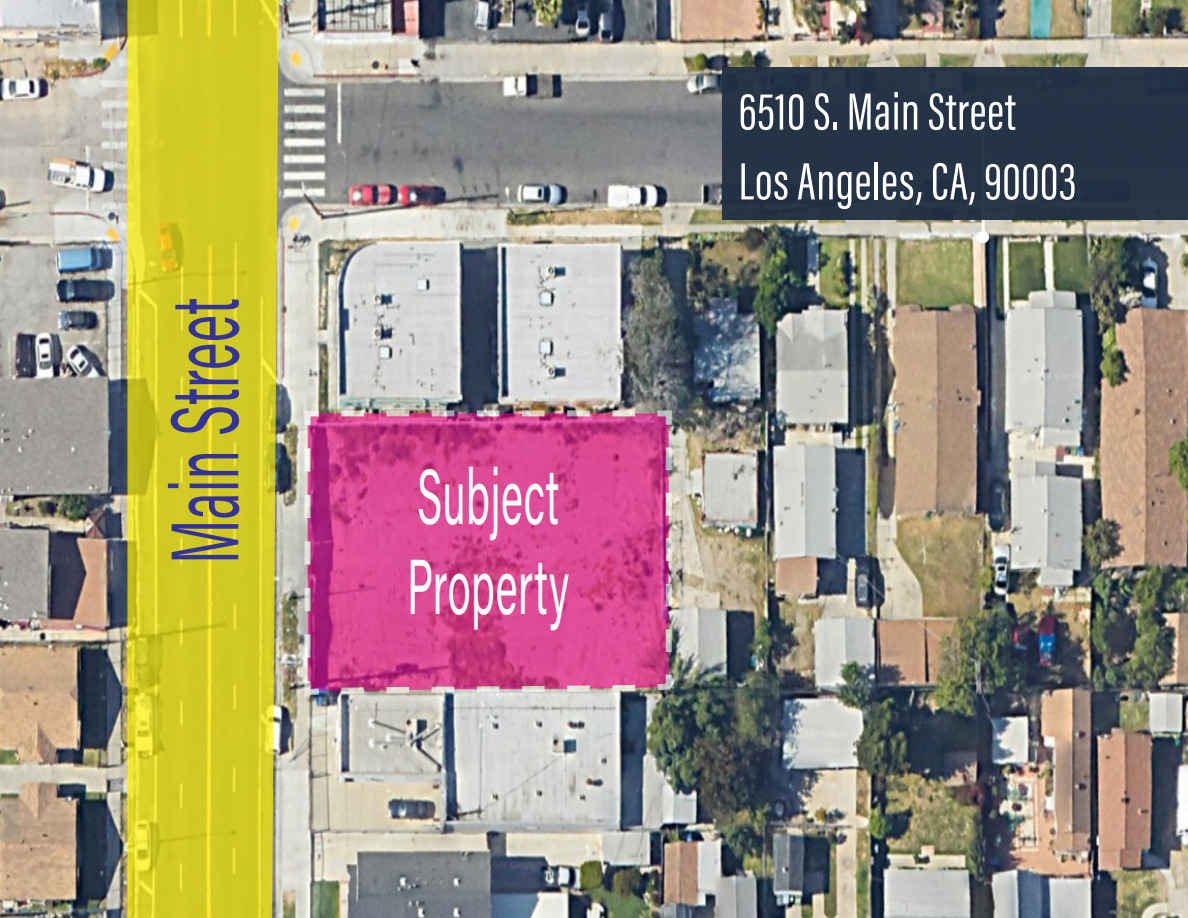
<style>
.page{position:relative;width:1188px;height:918px;background:#fff}
.page>*{position:absolute;margin:0;border:0;box-sizing:border-box;transform-origin:0 0}
.t1{font:95.85px "Acumin Variable Concept";letter-spacing:.01em;color:#339;scale:.54 1}
.t2{font:78px "Acumin Variable Concept";letter-spacing:.01em;color:#fff;scale:.54 1}
.t3{font:54px "Acumin Pro Extra Cond";letter-spacing:.01em;color:#fff}
</style>
<div class="page">
<img style="left:0;top:0;width:1188px;height:918px">
<hr style="left:982px;top:130px;width:3px;height:107px;background:#fff">
<div style="left:977px;top:231px;width:12px;height:12px;background:#fff;border-radius:50%"></div>
<svg style="left:303px;top:409px;width:370px;height:293px;background:#d04e90"></svg>
<div style="left:723px;top:67px;width:465px;height:152px;background:#202f42"></div>
<svg style="left:127px;top:0;width:152px;height:918px;background:#d3cb2a"></svg>
<p class="t1" style="left:139px;top:564px;width:494px;rotate:-90deg">Main Street</p>
<p class="t2" style="left:417px;top:444px;width:265px">Subject</p>
<p class="t2" style="left:407px;top:534px;width:302px">Property</p>
<p class="t3" style="left:739px;top:79px;width:279px">6510 S. Main Street</p>
<p class="t3" style="left:739px;top:149px;width:339px">Los Angeles, CA, 90003</p>
</div>
